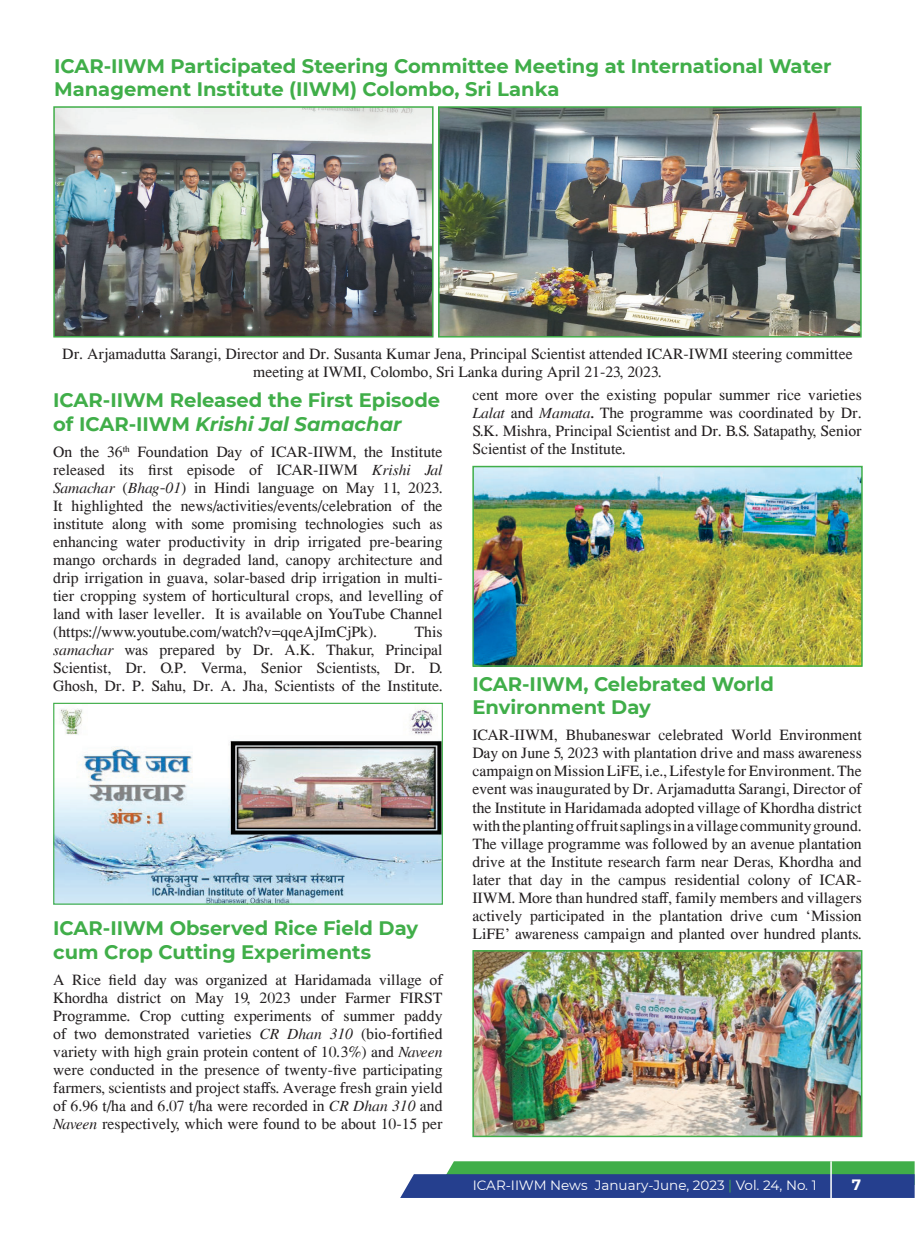
<style>
.page{position:relative;width:915px;height:1234px;background:#fff}
.page>*{position:absolute;margin:0;border:0;box-sizing:border-box;transform-origin:0 0}
.Subject_Heading{font:700 19.5px/23.4px "Montserrat";color:#40ae49}
.List_Paragraph_Citat{font:15px/18px "Gandhari Unicode";color:#231f20;text-align:justify}
.Subject_Heading-2{font:15px/18px "Gandhari Unicode";color:#231f20;text-align:justify}
.t1{font:700 15px "Montserrat";color:#fff}
.t2{font:13.5px "Montserrat";color:#fff}
.s1{font-style:italic}
.s2{font-weight:700}
.s3{color:#40ae49}
</style>
<div class="page">
<svg style="left:400px;top:1161px;width:514px;height:36px;background:#396d7d"></svg>
<hr style="left:830px;top:1160px;width:1px;height:37px;background:#fff">
<img style="left:441px;top:109px;width:417px;height:225px">
<div style="left:438px;top:106px;width:423px;height:231px;border:2px solid #40ae49"></div>
<img style="left:56px;top:109px;width:374px;height:225px">
<div style="left:53px;top:106px;width:380px;height:231px;border:2px solid #40ae49"></div>
<img style="left:55px;top:708px;width:386px;height:194px">
<div style="left:53px;top:702px;width:390px;height:202px;border:1px solid #40ae49"></div>
<img style="left:475px;top:468px;width:384px;height:195px">
<div style="left:472px;top:465px;width:390px;height:201px;border:2px solid #40ae49"></div>
<img style="left:475px;top:952px;width:384px;height:181px">
<div style="left:472px;top:949px;width:390px;height:187px;border:2px solid #40ae49"></div>
<p class="Subject_Heading" style="left:54px;top:53px;width:778px">ICAR-IIWM Participated Steering Committee Meeting at International Water<br>Management Institute (IIWM) Colombo, Sri Lanka</p>
<p class="List_Paragraph_Citat" style="left:62px;top:344px;width:791px;text-align:center">Dr. Arjamadutta Sarangi, Director and Dr. Susanta Kumar Jena, Principal Scientist attended ICAR-IWMI steering committee meeting at IWMI, Colombo, Sri Lanka during April 21-23, 2023.</p>
<p class="Subject_Heading" style="left:53px;top:387px;width:388px">ICAR-IIWM Released the First Episode of ICAR-IIWM <span class="s1">Krishi Jal Samachar</span></p>
<p class="List_Paragraph_Citat" style="left:53px;top:443px;width:391px">On the 36<sup>th</sup> Foundation Day of ICAR-IIWM, the Institute released its first episode of ICAR-IIWM <span class="s1">Krishi Jal Samachar</span> (<span class="s1">Bhag-01</span>) in Hindi language on May 11, 2023.<br>It highlighted the news/activities/events/celebration of the institute along with some promising technologies such as enhancing water productivity in drip irrigated pre-bearing mango orchards in degraded land, canopy architecture and drip irrigation in guava, solar-based drip irrigation in multi&shy;tier cropping system of horticultural crops, and levelling of land with laser leveller. It is available on YouTube Channel (https://www.youtube.com/watch?v=qqeAjImCjPk).</p>
<p class="Subject_Heading-2" style="left:472px;top:386px;width:391px">cent more over the existing popular summer rice varieties <span class="s1">Lalat</span> and <span class="s1">Mamata</span><span class="s2">.</span> The programme was coordinated by Dr.<br>S.K. Mishra, Principal Scientist and Dr. B.S. Satapathy, Senior Scientist of the Institute.</p>
<p class="List_Paragraph_Citat" style="left:53px;top:623px;width:391px;text-indent:361px">This <span class="s1">samachar</span> was prepared by Dr. A.K. Thakur, Principal Scientist, Dr. O.P. Verma, Senior Scientists, Dr. D.<br>Ghosh, Dr. P. Sahu, Dr. A. Jha, Scientists of the Institute.</p>
<p class="Subject_Heading" style="left:472px;top:670px;width:303px">ICAR-IIWM, Celebrated World<br>Environment Day</p>
<p class="List_Paragraph_Citat" style="left:472px;top:726px;width:391px">ICAR-IIWM, Bhubaneswar celebrated World Environment Day on June 5, 2023 with plantation drive and mass awareness campaign on Mission LiFE, i.e., Lifestyle for Environment. The event was inaugurated by Dr. Arjamadutta Sarangi, Director of the Institute in Haridamada adopted village of Khordha district with the planting of fruit saplings in a village community ground.<br>The village programme was followed by an avenue plantation drive at the Institute research farm near Deras, Khordha and later that day in the campus residential colony of ICAR-IIWM. More than hundred staff, family members and villagers actively participated in the plantation drive cum ‘Mission LiFE’ awareness campaign and planted over hundred plants.</p>
<p class="Subject_Heading" style="left:53px;top:915px;width:366px">ICAR-IIWM Observed Rice Field Day cum Crop Cutting Experiments</p>
<p class="Subject_Heading-2" style="left:53px;top:970px;width:391px">A Rice field day was organized at Haridamada village of Khordha district on May 19, 2023 under Farmer FIRST Programme. Crop cutting experiments of summer paddy of two demonstrated varieties <span class="s1">CR Dhan 310</span> (bio-fortified variety with high grain protein content of 10.3%) and <span class="s1">Naveen </span>were conducted in the presence of twenty-five participating farmers, scientists and project staffs. Average fresh grain yield of 6.96 t/ha and 6.07 t/ha were recorded in <span class="s1">CR Dhan 310</span> and <span class="s1">Naveen</span> respectively, which were found to be about 10-15 per</p>
<p class="t2" style="left:472px;top:1175px;width:345px">ICAR-IIWM News January-June, 2023 <span class="s3">|</span> Vol. 24, No. 1</p>
<p class="t1" style="left:851px;top:1173px;width:11px">7</p>
</div>
